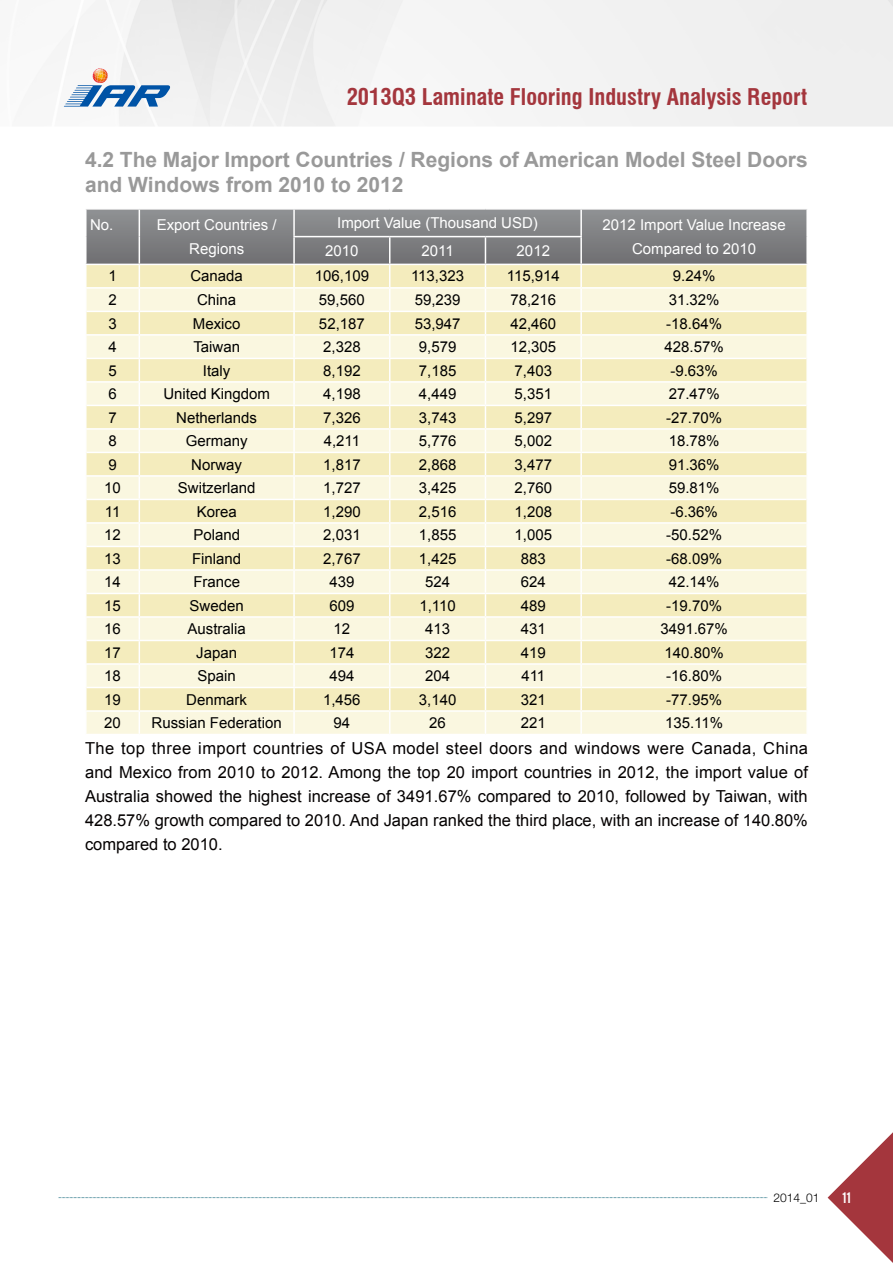
<style>
.page{position:relative;width:893px;height:1263px;background:#fff}
.page>*{position:absolute;margin:0;border:0;box-sizing:border-box;transform-origin:0 0}
.t1{font:700 condensed 22.5px "Swiss 721 BT";color:#a4363d}
.t2{font:700 21px/25.5px "Arial";color:#999}
.t3{font:16.5px/24px "Arial";color:#040000;text-align:justify}
.t4{font:15px "Arial";color:#000}
.t5{font:15px/24px "Arial";color:#fff;text-align:center}
.t6{font:300 12px "Helvetica Neue LT Pro";color:#000}
.t7{font:12px "Bebas";color:#fff}
</style>
<div class="page">
<svg style="left:828px;top:1132px;width:65px;height:131px"></svg>
<svg style="left:58px;top:1197px;width:709px;height:1px"></svg>
<svg style="left:64px;top:68px;width:106px;height:39px"></svg>
<svg style="left:86px;top:210px;width:721px;height:524px;background:#ebe7ca"></svg>
<hr style="left:85px;top:210px;width:2px;height:27px;background:#fff">
<hr style="left:806px;top:210px;width:2px;height:27px;background:#fff">
<hr style="left:85px;top:237px;width:2px;height:27px;background:#fff">
<hr style="left:806px;top:237px;width:2px;height:27px;background:#fff">
<hr style="left:85px;top:264px;width:54px;height:1px;background:#fff">
<hr style="left:139px;top:264px;width:155px;height:1px;background:#fff">
<hr style="left:294px;top:264px;width:96px;height:1px;background:#fff">
<hr style="left:390px;top:264px;width:95px;height:1px;background:#fff">
<hr style="left:485px;top:264px;width:96px;height:1px;background:#fff">
<hr style="left:581px;top:264px;width:227px;height:1px;background:#fff">
<h1 class="t1" style="left:347px;top:84px;width:462px">2013Q3 Laminate Flooring Industry Analysis Report</h1>
<h2 class="t2" style="left:85px;top:147px;width:724px">4.2 The Major Import Countries / Regions of American Model Steel Doors and Windows from 2010 to 2012</h2>
<p class="t5" style="left:90px;top:213px;width:25px">No.</p>
<p class="t5" style="left:157px;top:213px;width:122px">Export Countries /<br>Regions</p>
<p class="t5" style="left:337px;top:211px;width:202px">Import Value (Thousand USD)</p>
<p class="t5" style="left:603px;top:213px;width:185px">2012 Import Value Increase</p>
<p class="t5" style="left:325px;top:239px;width:35px">2010</p>
<p class="t5" style="left:421px;top:239px;width:34px">2011</p>
<p class="t5" style="left:517px;top:239px;width:35px">2012</p>
<p class="t5" style="left:632px;top:237px;width:126px">Compared to 2010</p>
<p class="t4" style="left:108px;top:266px;width:10px">1</p>
<p class="t4" style="left:190px;top:266px;width:54px">Canada</p>
<p class="t4" style="left:315px;top:266px;width:56px">106,109</p>
<p class="t4" style="left:411px;top:266px;width:55px">113,323</p>
<p class="t4" style="left:507px;top:266px;width:55px">115,914</p>
<p class="t4" style="left:673px;top:266px;width:44px">9.24%</p>
<p class="t4" style="left:108px;top:290px;width:10px">2</p>
<p class="t4" style="left:197px;top:290px;width:41px">China</p>
<p class="t4" style="left:319px;top:290px;width:47px">59,560</p>
<p class="t4" style="left:415px;top:290px;width:47px">59,239</p>
<p class="t4" style="left:510px;top:290px;width:47px">78,216</p>
<p class="t4" style="left:669px;top:290px;width:52px">31.32%</p>
<p class="t4" style="left:108px;top:313px;width:10px">3</p>
<p class="t4" style="left:193px;top:313px;width:49px">Mexico</p>
<p class="t4" style="left:319px;top:313px;width:47px">52,187</p>
<p class="t4" style="left:415px;top:313px;width:47px">53,947</p>
<p class="t4" style="left:510px;top:313px;width:47px">42,460</p>
<p class="t4" style="left:666px;top:313px;width:57px">-18.64%</p>
<p class="t4" style="left:108px;top:337px;width:10px">4</p>
<p class="t4" style="left:193px;top:337px;width:48px">Taiwan</p>
<p class="t4" style="left:323px;top:337px;width:39px">2,328</p>
<p class="t4" style="left:419px;top:337px;width:39px">9,579</p>
<p class="t4" style="left:510px;top:337px;width:47px">12,305</p>
<p class="t4" style="left:665px;top:337px;width:61px">428.57%</p>
<p class="t4" style="left:108px;top:360px;width:10px">5</p>
<p class="t4" style="left:203px;top:360px;width:29px">Italy</p>
<p class="t4" style="left:323px;top:360px;width:39px">8,192</p>
<p class="t4" style="left:419px;top:360px;width:39px">7,185</p>
<p class="t4" style="left:515px;top:360px;width:39px">7,403</p>
<p class="t4" style="left:670px;top:360px;width:49px">-9.63%</p>
<p class="t4" style="left:108px;top:384px;width:10px">6</p>
<p class="t4" style="left:163px;top:384px;width:108px">United Kingdom</p>
<p class="t4" style="left:323px;top:384px;width:39px">4,198</p>
<p class="t4" style="left:419px;top:384px;width:39px">4,449</p>
<p class="t4" style="left:515px;top:384px;width:39px">5,351</p>
<p class="t4" style="left:669px;top:384px;width:52px">27.47%</p>
<p class="t4" style="left:108px;top:407px;width:10px">7</p>
<p class="t4" style="left:176px;top:407px;width:82px">Netherlands</p>
<p class="t4" style="left:323px;top:407px;width:39px">7,326</p>
<p class="t4" style="left:419px;top:407px;width:39px">3,743</p>
<p class="t4" style="left:515px;top:407px;width:39px">5,297</p>
<p class="t4" style="left:666px;top:407px;width:57px">-27.70%</p>
<p class="t4" style="left:108px;top:431px;width:10px">8</p>
<p class="t4" style="left:186px;top:431px;width:63px">Germany</p>
<p class="t4" style="left:324px;top:431px;width:38px">4,211</p>
<p class="t4" style="left:419px;top:431px;width:39px">5,776</p>
<p class="t4" style="left:515px;top:431px;width:39px">5,002</p>
<p class="t4" style="left:669px;top:431px;width:52px">18.78%</p>
<p class="t4" style="left:108px;top:454px;width:10px">9</p>
<p class="t4" style="left:191px;top:454px;width:52px">Norway</p>
<p class="t4" style="left:323px;top:454px;width:39px">1,817</p>
<p class="t4" style="left:419px;top:454px;width:39px">2,868</p>
<p class="t4" style="left:515px;top:454px;width:39px">3,477</p>
<p class="t4" style="left:669px;top:454px;width:52px">91.36%</p>
<p class="t4" style="left:104px;top:478px;width:18px">10</p>
<p class="t4" style="left:178px;top:478px;width:79px">Switzerland</p>
<p class="t4" style="left:323px;top:478px;width:39px">1,727</p>
<p class="t4" style="left:419px;top:478px;width:39px">3,425</p>
<p class="t4" style="left:515px;top:478px;width:39px">2,760</p>
<p class="t4" style="left:669px;top:478px;width:52px">59.81%</p>
<p class="t4" style="left:105px;top:501px;width:17px">11</p>
<p class="t4" style="left:197px;top:501px;width:42px">Korea</p>
<p class="t4" style="left:323px;top:501px;width:39px">1,290</p>
<p class="t4" style="left:419px;top:501px;width:39px">2,516</p>
<p class="t4" style="left:515px;top:501px;width:39px">1,208</p>
<p class="t4" style="left:670px;top:501px;width:49px">-6.36%</p>
<p class="t4" style="left:104px;top:525px;width:18px">12</p>
<p class="t4" style="left:193px;top:525px;width:48px">Poland</p>
<p class="t4" style="left:323px;top:525px;width:39px">2,031</p>
<p class="t4" style="left:419px;top:525px;width:39px">1,855</p>
<p class="t4" style="left:515px;top:525px;width:39px">1,005</p>
<p class="t4" style="left:666px;top:525px;width:57px">-50.52%</p>
<p class="t4" style="left:104px;top:548px;width:18px">13</p>
<p class="t4" style="left:192px;top:548px;width:51px">Finland</p>
<p class="t4" style="left:323px;top:548px;width:39px">2,767</p>
<p class="t4" style="left:419px;top:548px;width:39px">1,425</p>
<p class="t4" style="left:521px;top:548px;width:27px">883</p>
<p class="t4" style="left:666px;top:548px;width:57px">-68.09%</p>
<p class="t4" style="left:104px;top:572px;width:18px">14</p>
<p class="t4" style="left:193px;top:572px;width:48px">France</p>
<p class="t4" style="left:329px;top:572px;width:27px">439</p>
<p class="t4" style="left:425px;top:572px;width:27px">524</p>
<p class="t4" style="left:521px;top:572px;width:27px">624</p>
<p class="t4" style="left:669px;top:572px;width:52px">42.14%</p>
<p class="t4" style="left:104px;top:595px;width:18px">15</p>
<p class="t4" style="left:190px;top:595px;width:56px">Sweden</p>
<p class="t4" style="left:329px;top:595px;width:27px">609</p>
<p class="t4" style="left:419px;top:595px;width:38px">1,110</p>
<p class="t4" style="left:521px;top:595px;width:27px">489</p>
<p class="t4" style="left:666px;top:595px;width:57px">-19.70%</p>
<p class="t4" style="left:104px;top:619px;width:18px">16</p>
<p class="t4" style="left:187px;top:619px;width:60px">Australia</p>
<p class="t4" style="left:334px;top:619px;width:18px">12</p>
<p class="t4" style="left:425px;top:619px;width:27px">413</p>
<p class="t4" style="left:521px;top:619px;width:27px">431</p>
<p class="t4" style="left:660px;top:619px;width:69px">3491.67%</p>
<p class="t4" style="left:104px;top:642px;width:18px">17</p>
<p class="t4" style="left:196px;top:642px;width:42px">Japan</p>
<p class="t4" style="left:329px;top:642px;width:27px">174</p>
<p class="t4" style="left:425px;top:642px;width:27px">322</p>
<p class="t4" style="left:521px;top:642px;width:27px">419</p>
<p class="t4" style="left:665px;top:642px;width:61px">140.80%</p>
<p class="t4" style="left:104px;top:666px;width:18px">18</p>
<p class="t4" style="left:197px;top:666px;width:40px">Spain</p>
<p class="t4" style="left:329px;top:666px;width:27px">494</p>
<p class="t4" style="left:425px;top:666px;width:27px">204</p>
<p class="t4" style="left:521px;top:666px;width:25px">411</p>
<p class="t4" style="left:666px;top:666px;width:57px">-16.80%</p>
<p class="t4" style="left:104px;top:689px;width:18px">19</p>
<p class="t4" style="left:186px;top:689px;width:62px">Denmark</p>
<p class="t4" style="left:323px;top:689px;width:39px">1,456</p>
<p class="t4" style="left:419px;top:689px;width:39px">3,140</p>
<p class="t4" style="left:521px;top:689px;width:27px">321</p>
<p class="t4" style="left:666px;top:689px;width:57px">-77.95%</p>
<p class="t4" style="left:104px;top:713px;width:18px">20</p>
<p class="t4" style="left:152px;top:713px;width:132px">Russian Federation</p>
<p class="t4" style="left:334px;top:713px;width:18px">94</p>
<p class="t4" style="left:429px;top:713px;width:18px">26</p>
<p class="t4" style="left:521px;top:713px;width:27px">221</p>
<p class="t4" style="left:665px;top:713px;width:60px">135.11%</p>
<p class="t3" style="left:85px;top:736px;width:725px">The top three import countries of USA model steel doors and windows were Canada, China and Mexico from 2010 to 2012. Among the top 20 import countries in 2012, the import value of Australia showed the highest increase of 3491.67% compared to 2010, followed by Taiwan, with 428.57% growth compared to 2010. And Japan ranked the third place, with an increase of 140.80% compared to 2010.</p>
<p class="t6" style="left:773px;top:1190px;width:48px">2014_01</p>
<p class="t7" style="left:842px;top:1189px;width:10px">11</p>
</div>
